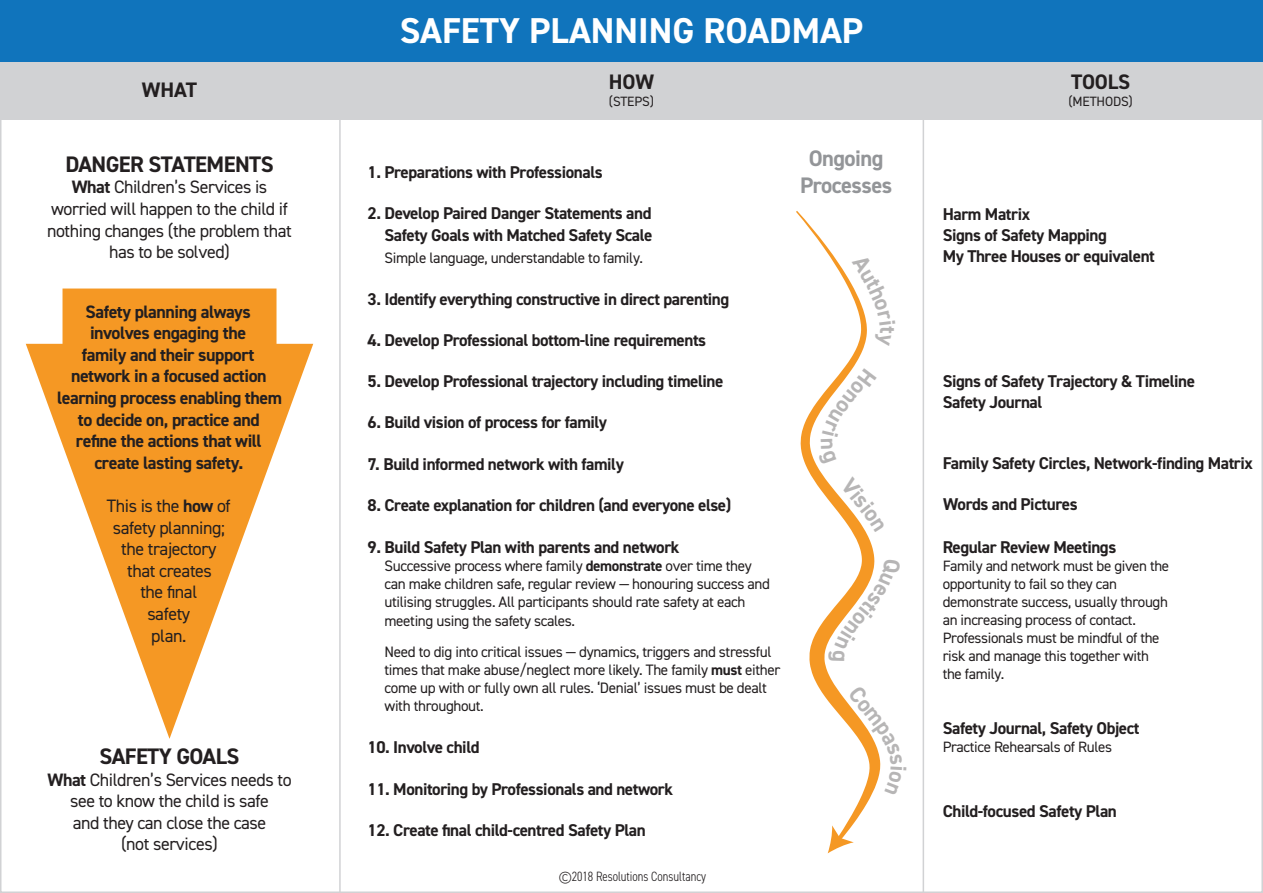
<style>
.page{position:relative;width:1263px;height:893px;background:#fff}
.page>*{position:absolute;margin:0;border:0;box-sizing:border-box;transform-origin:0 0}
.t1{font:700 36px "DIN2014";color:#fff}
.t2{font:700 22.5px "DIN2014";letter-spacing:-.025em;color:#231f20}
.t3{font:700 22.5px "DIN2014";letter-spacing:-.025em;color:#939598}
.t4{font:700 21px "DIN2014";letter-spacing:-.01em;color:#231f20}
.t5{font:18px/21.6px "DIN2014";letter-spacing:-.025em;color:#231f20;text-align:center}
.t6{font:700 18px/21.6px "DIN2014";letter-spacing:-.025em;color:#231f20;text-align:center}
.t7{font:700 17.1px/21.8px "DIN2014";letter-spacing:-.025em;color:#231f20;text-align:right}
.t8{font:15.15px/18.1px "DIN2014";letter-spacing:-.025em;color:#231f20}
.t9{font:15px/18px "DIN2014";letter-spacing:-.025em;color:#231f20}
.t10{font:300 condensed 13.5px "DIN2014";color:#231f20}
.t11{font:13.5px "DIN2014";letter-spacing:-.01em;color:#231f20}
.s1{font-weight:700}
</style>
<div class="page">
<svg style="left:796px;top:211px;width:79px;height:614px"></svg>
<svg style="left:828px;top:825px;width:26px;height:28px"></svg>
<div style="left:0;top:0;width:1263px;height:62px;background:#1074bc"></div>
<div style="left:0;top:62px;width:1263px;height:58px;background:#d1d2d4"></div>
<div style="left:63px;top:289px;width:213px;height:131px;background:#f59824"></div>
<svg style="left:26px;top:344px;width:287px;height:395px"></svg>
<hr style="left:339px;top:103px;width:2px;height:790px;background:#d1d2d4">
<hr style="left:922px;top:110px;width:2px;height:783px;background:#d1d2d4">
<svg style="left:852px;top:254px;width:23px;height:92px"></svg>
<svg style="left:818px;top:368px;width:57px;height:96px"></svg>
<svg style="left:840px;top:476px;width:35px;height:56px"></svg>
<svg style="left:828px;top:559px;width:47px;height:102px"></svg>
<svg style="left:848px;top:685px;width:33px;height:110px"></svg>
<p class="t4" style="left:142px;top:76px;width:57px">WHAT</p>
<p class="t2" style="left:65px;top:149px;width:210px">DANGER STATEMENTS</p>
<p class="t5" style="left:47px;top:176px;width:246px"><span class="s1">What</span> Children’s Services is worried will happen to the child if nothing changes (the problem that has to be solved)</p>
<p class="t6" style="left:57px;top:300px;width:227px">Safety planning always involves engaging the<br>family and their support network in a focused action learning process enabling them to decide on, practice and refine the actions that will create lasting safety.</p>
<p class="t5" style="left:107px;top:495px;width:125px">This is the <span class="s1">how</span> of safety planning; the trajectory that creates<br>the final<br>safety<br>plan.</p>
<p class="t2" style="left:100px;top:741px;width:141px">SAFETY GOALS</p>
<p class="t5" style="left:47px;top:768px;width:246px"><span class="s1">What</span> Children’s Services needs to see to know the child is safe</p>
<p class="t5" style="left:73px;top:811px;width:195px">and they can close the case</p>
<p class="t5" style="left:121px;top:833px;width:98px">(not services)</p>
<p class="t1" style="left:400px;top:6px;width:465px">SAFETY PLANNING ROADMAP</p>
<p class="t4" style="left:609px;top:68px;width:47px">HOW</p>
<p class="t11" style="left:609px;top:92px;width:47px">(STEPS)</p>
<p class="t7" style="left:368px;top:161px;width:237px">1. Preparations with Professionals</p>
<p class="t7" style="left:368px;top:202px;width:286px">2. Develop Paired Danger Statements and<br>Safety Goals with Matched Safety Scale</p>
<p class="t8" style="left:384px;top:248px;width:260px">Simple language, understandable to family.</p>
<p class="t7" style="left:368px;top:288px;width:363px">3. Identify everything constructive in direct parenting</p>
<p class="t7" style="left:368px;top:329px;width:340px">4. Develop Professional bottom-line requirements</p>
<p class="t7" style="left:368px;top:370px;width:357px">5. Develop Professional trajectory including timeline</p>
<p class="t7" style="left:368px;top:411px;width:241px">6. Build vision of process for family</p>
<p class="t7" style="left:368px;top:453px;width:258px">7. Build informed network with family</p>
<p class="t7" style="left:368px;top:494px;width:365px">8. Create explanation for children (and everyone else)</p>
<p class="t7" style="left:368px;top:536px;width:313px">9. Build Safety Plan with parents and network</p>
<p class="t8" style="left:384px;top:556px;width:387px">Successive process where family <span class="s1">demonstrate</span> over time they can make children safe, regular review — honouring success and utilising struggles. All participants should rate safety at each meeting using the safety scales.</p>
<p class="t8" style="left:385px;top:642px;width:397px">Need to dig into critical issues — dynamics, triggers and stressful times that make abuse/neglect more likely. The family <span class="s1">must</span> either come up with or fully own all rules. ‘Denial’ issues must be dealt with throughout.</p>
<p class="t7" style="left:368px;top:736px;width:114px">10. Involve child</p>
<p class="t7" style="left:368px;top:777px;width:307px">11. Monitoring by Professionals and network</p>
<p class="t7" style="left:368px;top:819px;width:280px">12. Create final child-centred Safety Plan</p>
<p class="t10" style="left:559px;top:868px;width:149px">©2018 Resolutions Consultancy</p>
<p class="t3" style="left:809px;top:143px;width:76px">Ongoing</p>
<p class="t3" style="left:800px;top:170px;width:94px">Processes</p>
<p class="t4" style="left:1071px;top:68px;width:61px">TOOLS</p>
<p class="t11" style="left:1068px;top:92px;width:66px">(METHODS)</p>
<p class="t7" style="left:943px;top:203px;width:89px">Harm Matrix</p>
<p class="t7" style="left:943px;top:224px;width:166px">Signs of Safety Mapping</p>
<p class="t7" style="left:943px;top:245px;width:214px">My Three Houses or equivalent</p>
<p class="t7" style="left:943px;top:370px;width:254px">Signs of Safety Trajectory &amp; Timeline</p>
<p class="t7" style="left:943px;top:391px;width:101px">Safety Journal</p>
<p class="t7" style="left:943px;top:452px;width:312px">Family Safety Circles, Network-finding Matrix</p>
<p class="t7" style="left:943px;top:492px;width:136px">Words and Pictures</p>
<p class="t7" style="left:943px;top:536px;width:175px">Regular Review Meetings</p>
<p class="t9" style="left:943px;top:556px;width:228px">Family and network must be given the opportunity to fail so they can demonstrate success, usually through an increasing process of contact.<br>Professionals must be mindful of the risk and manage this together with the family.</p>
<p class="t7" style="left:943px;top:717px;width:198px">Safety Journal, Safety Object</p>
<p class="t9" style="left:943px;top:738px;width:171px">Practice Rehearsals of Rules</p>
<p class="t7" style="left:943px;top:800px;width:176px">Child-focused Safety Plan</p>
</div>
